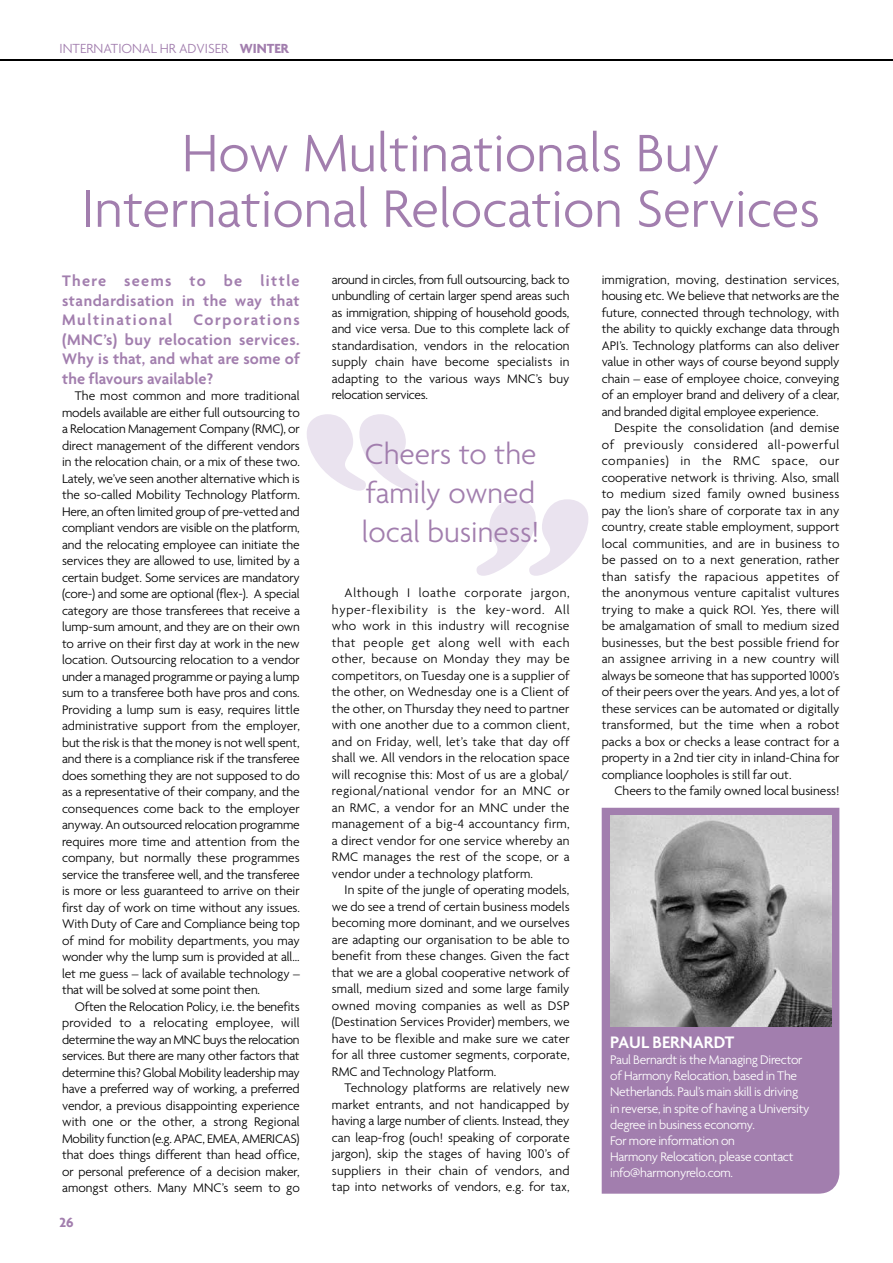
<style>
.page{position:relative;width:893px;height:1263px;background:#fff}
.page>*{position:absolute;margin:0;border:0;box-sizing:border-box;transform-origin:0 0}
.t1{font:300 57px/55.5px "Agenda";color:#a27eae;text-align:center}
.t2{font:300 31.5px/39px "Agenda";color:#a27eae}
.t3{font:600 18px "Agenda";color:#fff}
.t4{font:600 16.5px/19.5px "Agenda";letter-spacing:.025em;color:#a27eae;text-align:justify}
.t5{font:300 14.25px "Agenda";color:#a27eae}
.t6{font:700 14.25px "Agenda";color:#a27eae}
.t7{font:300 13.5px/16.5px "Agenda";color:#000;text-align:justify}
.t8{font:300 13.5px/16.2px "Agenda";letter-spacing:-.02em;color:#fff}
.s1{font-weight:700}
</style>
<div class="page">
<hr style="left:0;top:60px;width:893px;height:1px;background:#000">
<svg style="left:307px;top:414px;width:112px;height:77px"></svg>
<svg style="left:477px;top:499px;width:111px;height:77px"></svg>
<div style="left:602px;top:808px;width:237px;height:386px;background:#a27eae"></div>
<img style="left:610px;top:815px;width:222px;height:212px">
<p class="t5" style="left:60px;top:40px;width:231px">INTERNATIONAL HR ADVISER <span class="s1">WINTER</span></p>
<h1 class="t1" style="left:82px;top:124px;width:740px">How Multinationals Buy<br>International Relocation Services</h1>
<p class="t4" style="left:62px;top:271px;width:239px">There seems to be little standardisation in the way that Multinational</p>
<p class="t4" style="left:62px;top:310px;width:239px;text-indent:131px">Corporations (MNC’s) buy relocation services.<br>Why is that, and what are some of the flavours available?</p>
<p class="t7" style="left:62px;top:387px;width:239px;text-indent:13px">The most common and more traditional models available are either full outsourcing to a Relocation Management Company (RMC), or direct management of the different vendors in the relocation chain, or a mix of these two.<br>Lately, we’ve seen another alternative which is the so-called Mobility Technology Platform.<br>Here, an often limited group of pre-vetted and compliant vendors are visible on the platform, and the relocating employee can initiate the services they are allowed to use, limited by a certain budget. Some services are mandatory (core-) and some are optional (flex-). A special category are those transferees that receive a lump-sum amount, and they are on their own to arrive on their first day at work in the new location. Outsourcing relocation to a vendor under a managed programme or paying a lump sum to a transferee both have pros and cons.<br>Providing a lump sum is easy, requires little administrative support from the employer, but the risk is that the money is not well spent, and there is a compliance risk if the transferee does something they are not supposed to do as a representative of their company, and the consequences come back to the employer anyway. An outsourced relocation programme requires more time and attention from the company, but normally these programmes service the transferee well, and the transferee is more or less guaranteed to arrive on their first day of work on time without any issues.<br>With Duty of Care and Compliance being top of mind for mobility departments, you may wonder why the lump sum is provided at all... let me guess – lack of available technology – that will be solved at some point then.</p>
<p class="t7" style="left:62px;top:998px;width:239px;text-indent:13px">Often the Relocation Policy, i.e. the benefits provided to a relocating employee, will determine the way an MNC buys the relocation services. But there are many other factors that determine this? Global Mobility leadership may have a preferred way of working, a preferred vendor, a previous disappointing experience with one or the other, a strong Regional Mobility function (e.g. APAC, EMEA, AMERICAS) that does things different than head office, or personal preference of a decision maker, amongst others. Many MNC’s seem to go</p>
<p class="t6" style="left:60px;top:1214px;width:16px">26</p>
<p class="t7" style="left:332px;top:271px;width:239px">around in circles, from full outsourcing, back to unbundling of certain larger spend areas such as immigration, shipping of household goods, and vice versa. Due to this complete lack of standardisation, vendors in the relocation supply chain have become specialists in adapting to the various ways MNC’s buy relocation services.</p>
<h2 class="t2" style="left:362px;top:434px;width:179px">Cheers to the family owned local business!</h2>
<p class="t7" style="left:332px;top:584px;width:239px;text-indent:13px">Although I loathe corporate jargon, hyper-flexibility is the key-word. All who work in this industry will recognise that people get along well with each other, because on Monday they may be competitors, on Tuesday one is a supplier of the other, on Wednesday one is a Client of the other, on Thursday they need to partner with one another due to a common client, and on Friday, well, let’s take that day off shall we. All vendors in the relocation space will recognise this: Most of us are a global/ regional/national vendor for an MNC or an RMC, a vendor for an MNC under the management of a big-4 accountancy firm, a direct vendor for one service whereby an RMC manages the rest of the scope, or a vendor under a technology platform.</p>
<p class="t7" style="left:332px;top:881px;width:239px;text-indent:13px">In spite of the jungle of operating models, we do see a trend of certain business models becoming more dominant, and we ourselves are adapting our organisation to be able to benefit from these changes. Given the fact that we are a global cooperative network of small, medium sized and some large family owned moving companies as well as DSP (Destination Services Provider) members, we have to be flexible and make sure we cater for all three customer segments, corporate, RMC and Technology Platform.</p>
<p class="t7" style="left:332px;top:1079px;width:239px;text-indent:13px">Technology platforms are relatively new market entrants, and not handicapped by having a large number of clients. Instead, they can leap-frog (ouch! speaking of corporate jargon), skip the stages of having 100’s of suppliers in their chain of vendors, and tap into networks of vendors, e.g. for tax,</p>
<p class="t7" style="left:602px;top:271px;width:239px">immigration, moving, destination services, housing etc. We believe that networks are the future, connected through technology, with the ability to quickly exchange data through API’s. Technology platforms can also deliver value in other ways of course beyond supply chain – ease of employee choice, conveying of an employer brand and delivery of a clear, and branded digital employee experience.</p>
<p class="t7" style="left:602px;top:419px;width:239px;text-indent:13px">Despite the consolidation (and demise of previously considered all-powerful companies) in the RMC space, our cooperative network is thriving. Also, small to medium sized family owned business pay the lion’s share of corporate tax in any country, create stable employment, support local communities, and are in business to be passed on to a next generation, rather than satisfy the rapacious appetites of the anonymous venture capitalist vultures trying to make a quick ROI. Yes, there will be amalgamation of small to medium sized businesses, but the best possible friend for an assignee arriving in a new country will always be someone that has supported 1000’s of their peers over the years. And yes, a lot of these services can be automated or digitally transformed, but the time when a robot packs a box or checks a lease contract for a property in a 2nd tier city in inland-China for compliance loopholes is still far out.</p>
<p class="t7" style="left:614px;top:782px;width:226px">Cheers to the family owned local business!</p>
<h3 class="t3" style="left:610px;top:1031px;width:126px">PAUL BERNARDT</h3>
<p class="t8" style="left:610px;top:1051px;width:201px">Paul Bernardt is the Managing Director of Harmony Relocation, based in The Netherlands. Paul’s main skill is driving in reverse, in spite of having a University degree in business economy.<br>For more information on<br>Harmony Relocation, please contact info@harmonyrelo.com.</p>
</div>
